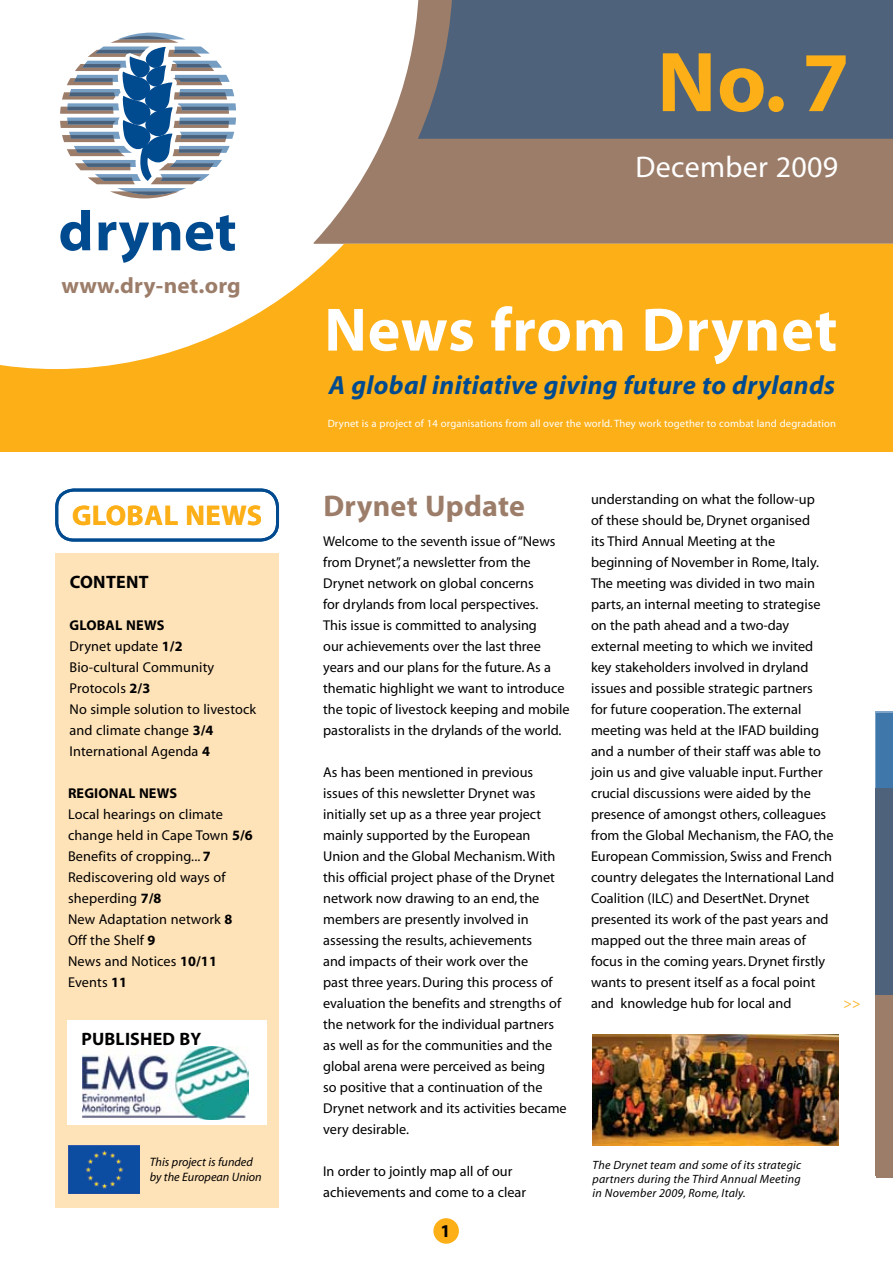
<style>
.page{position:relative;width:893px;height:1263px;background:#fff}
.page>*{position:absolute;margin:0;border:0;box-sizing:border-box;transform-origin:0 0}
.t1{font:700 85.65px "Myriad";color:#fcaf17}
.t2{font:700 61.8px "Myriad";letter-spacing:.015em;color:#fff}
.t3{font:700 30px "Myriad";letter-spacing:.01em;color:#9c7d69}
.t4{font:30px "Myriad";letter-spacing:.01em;color:#fff}
.t5{font:700 28.5px "Myriad";letter-spacing:.015em;color:#fcaf17}
.t6{font:italic 700 26.4px "Myriad";letter-spacing:.015em;color:#004a8f}
.t7{font:700 22.35px "Myriad";letter-spacing:.01em;color:#9c7d69;scale:1.04 1}
.t8{font:700 18px "Myriad";letter-spacing:.01em;color:#000}
.t9{font:14.25px/21px "Myriad";color:#000}
.t10{font:700 14.25px "Myriad";letter-spacing:.01em;color:#000}
.t11{font:14.25px "Myriad";color:#fcaf17}
.t12{font:italic 12.15px/14.7px "Myriad";color:#000}
.t13{font:italic 12px/14.4px "Myriad";letter-spacing:.02em;color:#000;text-align:justify}
.t14{font:10.65px "Myriad";letter-spacing:.015em;color:#fff}
.s1{font-weight:700}
</style>
<div class="page">
<div style="left:55px;top:553px;width:224px;height:655px;background:#ffe3b8"></div>
<div style="left:67px;top:1020px;width:200px;height:105px;background:#fff"></div>
<img style="left:68px;top:1145px;width:72px;height:49px">
<img style="left:592px;top:1035px;width:247px;height:110px">
<div style="left:433px;top:1218px;width:26px;height:26px;background:#fcaf17;border-radius:50%"></div>
<div style="left:55px;top:488px;width:224px;height:53px;border:3px solid #004a8f;border-radius:17px"></div>
<svg style="left:314px;top:5px;width:579px;height:239px;fill:#9c7d69"></svg>
<div style="left:418px;top:0;width:475px;height:139px;background:#4e637b"></div>
<svg style="left:0;top:244px;width:893px;height:207px;fill:#fcaf17"></svg>
<svg style="left:60px;top:210px;width:30px;height:41px"></svg>
<svg style="left:98px;top:222px;width:82px;height:41px"></svg>
<svg style="left:186px;top:215px;width:49px;height:36px"></svg>
<svg style="left:60px;top:33px;width:176px;height:165px"></svg>
<div style="left:876px;top:788px;width:17px;height:388px;background:#9c7d69"></div>
<svg style="left:876px;top:711px;width:17px;height:284px;background:#4a6888"></svg>
<img style="left:83px;top:1046px;width:165px;height:73px">
<h3 class="t7" style="left:62px;top:274px;width:174px">www.dry-net.org</h3>
<h3 class="t5" style="left:72px;top:501px;width:192px">GLOBAL NEWS</h3>
<p class="t8" style="left:70px;top:573px;width:80px">CONTENT</p>
<p class="t10" style="left:70px;top:618px;width:20px">Global</p>
<p class="t9" style="left:70px;top:615px;width:188px;text-indent:57px"><span class="s1">news<br></span>Drynet update <span class="s1">1/2<br></span>Bio-cultural Community<br>Protocols <span class="s1">2/3<br></span>No simple solution to livestock and climate change <span class="s1">3/4<br></span>International Agenda <span class="s1">4</span></p>
<p class="t10" style="left:68px;top:786px;width:111px">REGIONAL NEWS</p>
<p class="t9" style="left:68px;top:805px;width:186px">Local hearings on climate change held in Cape Town <span class="s1">5/6<br></span>Benefits of cropping... <span class="s1">7<br></span>Rediscovering old ways of sheperding <span class="s1">7/8<br></span>New Adaptation network <span class="s1">8<br></span>Off the Shelf <span class="s1">9<br></span>News and Notices <span class="s1">10/11<br></span>Events <span class="s1">11</span></p>
<p class="t8" style="left:81px;top:1029px;width:121px">PUBLISHED BY</p>
<p class="t12" style="left:150px;top:1155px;width:113px">This project is funded by the European Union</p>
<h1 class="t1" style="left:657px;top:38px;width:194px">No. 7</h1>
<h3 class="t4" style="left:635px;top:152px;width:204px">December 2009</h3>
<h2 class="t2" style="left:324px;top:298px;width:515px">News from Drynet</h2>
<h3 class="t6" style="left:329px;top:371px;width:508px">A global initiative giving future to drylands</h3>
<p class="t14" style="left:328px;top:419px;width:510px">Drynet is a project of 14 organisations from all over the world. They work together to combat land degradation</p>
<h3 class="t3" style="left:323px;top:490px;width:203px">Drynet Update</h3>
<p class="t9" style="left:323px;top:531px;width:248px">Welcome to the seventh issue of “News from Drynet”, a newsletter from the Drynet network on global concerns<br>for drylands from local perspectives.<br>This issue is committed to analysing<br>our achievements over the last three years and our plans for the future. As a thematic highlight we want to introduce the topic of livestock keeping and mobile pastoralists in the drylands of the world.</p>
<p class="t9" style="left:323px;top:762px;width:245px">As has been mentioned in previous issues of this newsletter Drynet was initially set up as a three year project mainly supported by the European Union and the Global Mechanism. With this official project phase of the Drynet network now drawing to an end, the members are presently involved in assessing the results, achievements<br>and impacts of their work over the<br>past three years. During this process of evaluation the benefits and strengths of the network for the individual partners as well as for the communities and the global arena were perceived as being<br>so positive that a continuation of the Drynet network and its activities became very desirable.</p>
<p class="t9" style="left:323px;top:1161px;width:204px">In order to jointly map all of our achievements and come to a clear</p>
<p class="t8" style="left:441px;top:1222px;width:11px">1</p>
<p class="t9" style="left:591px;top:489px;width:245px">understanding on what the follow-up<br>of these should be, Drynet organised<br>its Third Annual Meeting at the beginning of November in Rome, Italy.<br>The meeting was divided in two main parts, an internal meeting to strategise on the path ahead and a two-day external meeting to which we invited key stakeholders involved in dryland issues and possible strategic partners<br>for future cooperation. The external meeting was held at the IFAD building and a number of their staff was able to join us and give valuable input. Further crucial discussions were aided by the presence of amongst others, colleagues from the Global Mechanism, the FAO, the European Commission, Swiss and French country delegates the International Land Coalition (ILC) and DesertNet. Drynet presented its work of the past years and mapped out the three main areas of focus in the coming years. Drynet firstly wants to present itself as a focal point and knowledge hub for local and</p>
<p class="t11" style="left:843px;top:996px;width:19px">&gt;&gt;</p>
<p class="t13" style="left:593px;top:1158px;width:210px">The Drynet team and some of its strategic partners during the Third Annual Meeting in November 2009, Rome, Italy.</p>
</div>
